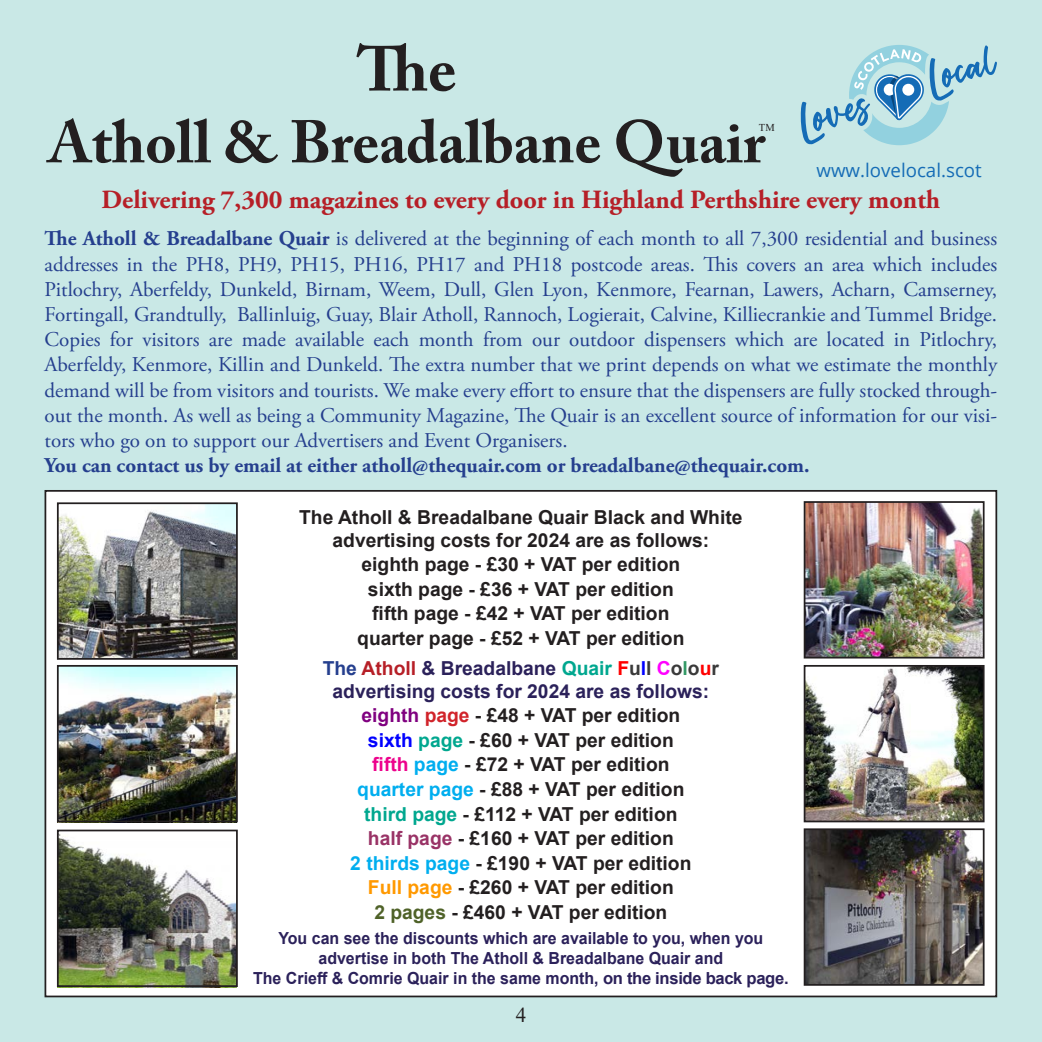
<style>
.page{position:relative;width:1042px;height:1042px;background:#c9e8e6}
.page>*{position:absolute;margin:0;border:0;box-sizing:border-box;transform-origin:0 0}
.t1{font:700 63px "Adobe Caslon Pro";color:#231f20}
.t2{font:700 59.5px "Adobe Caslon Pro";color:#231f20}
.t3{font:700 26.25px "Adobe Garamond Pro";color:#b61f27}
.t4{font:21px/25.2px "Adobe Garamond Pro";color:#253f8e}
.t5{font:700 21px "Adobe Garamond Pro";color:#253f8e}
.t6{font:21px "Times New Roman";color:#231f20}
.Normal__Web{font:700 19.25px/24.3px "Arial";color:#231f20;text-align:center}
.t7{font:18.72px "Open Sans";color:#156cb6}
.t8{font:17.5px "Times New Roman";color:#231f20}
.Normal__Web-2{font:700 16.62px/19.9px "Arial";color:#2b215a;text-align:center;scale:.96 1}
.t9{font:10.5px "Times New Roman";color:#231f20}
.s1{font-weight:700}
.s2{color:#253f8e}
.s3{color:#b61f27}
.s4{color:#2b215a}
.s5{color:#00a78f}
.s6{color:#f00}
.s7{color:#3a3a3a}
.s8{color:#00f}
.s9{color:#f0f}
.s10{color:#396}
.s11{color:#800080}
.s12{color:#d1232a}
.s13{color:#ed028c}
.s14{color:#00aeef}
.s15{color:#936}
.s16{color:#f90}
.s17{color:#4f6228}
</style>
<div class="page">
<div style="left:45px;top:491px;width:951px;height:505px;background:#fff"></div>
<img style="left:60px;top:505px;width:175px;height:152px">
<div style="left:57px;top:502px;width:181px;height:158px;border:2px solid #231f20"></div>
<img style="left:58px;top:668px;width:179px;height:155px">
<div style="left:57px;top:665px;width:181px;height:157px;border:2px solid #231f20"></div>
<img style="left:60px;top:834px;width:175px;height:150px">
<div style="left:57px;top:829px;width:181px;height:158px;border:2px solid #231f20"></div>
<img style="left:807px;top:504px;width:174px;height:151px">
<div style="left:804px;top:501px;width:180px;height:157px;border:2px solid #231f20"></div>
<img style="left:807px;top:668px;width:174px;height:151px">
<div style="left:804px;top:665px;width:180px;height:157px;border:2px solid #231f20"></div>
<img style="left:807px;top:831px;width:174px;height:152px">
<div style="left:804px;top:828px;width:180px;height:158px;border:2px solid #231f20"></div>
<svg style="left:801px;top:45px;width:196px;height:100px;background:#a9d3de"></svg>
<svg style="left:1017px;top:538px;width:4px;height:3px"></svg>
<p class="t1" style="left:357px;top:32px;width:101px">The</p>
<p class="t2" style="left:48px;top:107px;width:718px">Atholl &amp; Breadalbane Quair</p>
<p class="t9" style="left:759px;top:120px;width:17px">TM</p>
<p class="t7" style="left:816px;top:157px;width:167px">www.lovelocal.scot</p>
<p class="t3" style="left:102px;top:185px;width:840px">Delivering 7,300 magazines to every door in Highland Perthshire every month</p>
<p class="t4" style="left:45px;top:227px;width:954px"><span class="s1">The Atholl &amp; Breadalbane Quair</span> is delivered at the beginning of each month to all 7,300 residential and business</p>
<p class="t4" style="left:45px;top:252px;width:954px">addresses in the PH8, PH9, PH15, PH16, PH17 and PH18 postcode areas. This covers an area which includes</p>
<p class="t4" style="left:45px;top:277px;width:954px">Pitlochry, Aberfeldy, Dunkeld, Birnam, Weem, Dull, Glen Lyon, Kenmore, Fearnan, Lawers, Acharn, Camserney,<br>Fortingall, Grandtully, Ballinluig, Guay, Blair Atholl, Rannoch, Logierait, Calvine, Killiecrankie and Tummel Bridge.</p>
<p class="t4" style="left:45px;top:328px;width:954px;text-align:justify">Copies for visitors are made available each month from our outdoor dispensers which are located in Pitlochry, Aberfeldy, Kenmore, Killin and Dunkeld. The extra number that we print depends on what we estimate the monthly demand will be from visitors and tourists. We make every effort to ensure that the dispensers are fully stocked through&shy;out the month. As well as being a Community Magazine, The Quair is an excellent source of information for our visi&shy;tors who go on to support our Advertisers and Event Organisers.</p>
<p class="t5" style="left:45px;top:453px;width:766px">You can contact us by email at either atholl@thequair.com or breadalbane@thequair.com.</p>
<p class="Normal__Web" style="left:299px;top:505px;width:445px">The Atholl &amp; Breadalbane Quair Black and White advertising costs for 2024 are as follows:<br>eighth page - £30 + VAT per edition<br>sixth page - £36 + VAT per edition<br>fifth page - £42 + VAT per edition<br>quarter page - £52 + VAT per edition</p>
<p class="Normal__Web" style="left:323px;top:656px;width:398px"><span class="s2">The</span> <span class="s3">Atholl</span> <span class="s4">&amp; Breadalbane</span> <span class="s5">Quair</span> <span class="s6">F</span><span class="s7">u</span><span class="s8">l</span><span class="s7">l</span> <span class="s9">C</span><span class="s7">o</span><span class="s10">l</span><span class="s7">o</span><span class="s6">u</span><span class="s7">r </span><span class="s4">advertising costs for 2024 are as follows: </span><span class="s11">eighth</span> <span class="s12">page</span> - £48 + VAT per edition<br><span class="s8">sixth</span> <span class="s5">page</span> - £60 + VAT per edition<br><span class="s13">fifth</span> <span class="s14">page</span> - £72 + VAT per edition<br><span class="s14">quarter page</span> - £88 + VAT per edition<br><span class="s5">third page</span> - £112 + VAT per edition<br><span class="s15">half page</span> - £160 + VAT per edition<br><span class="s14">2 thirds page</span> - £190 + VAT per edition<br><span class="s16">Full page</span> - £260 + VAT per edition<br><span class="s17">2 pages</span> - £460 + VAT per edition</p>
<p class="Normal__Web-2" style="left:253px;top:928px;width:559px">You can see the discounts which are available to you, when you advertise in both The Atholl &amp; Breadalbane Quair and<br>The Crieff &amp; Comrie Quair in the same month, on the inside back page.</p>
<p class="t8" style="left:516px;top:1001px;width:10px">4</p>
<p class="t6" style="left:516px;top:1000px;width:12px">4</p>
</div>
